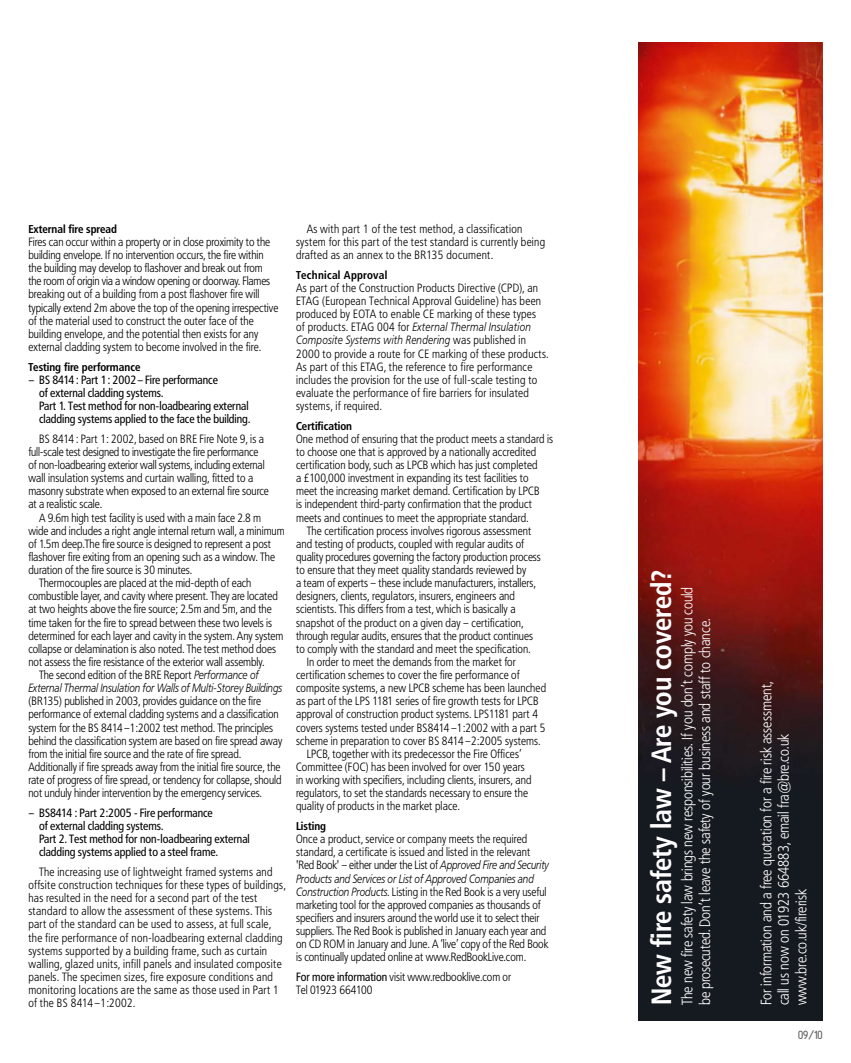
<style>
.page{position:relative;width:851px;height:1063px;background:#fff}
.page>*{position:absolute;margin:0;border:0;box-sizing:border-box;transform-origin:0 0}
.t1{font:700 27.5px "Frutiger Condensed BQ";color:#fff}
.t2{font:300 15px/17.5px "Frutiger Condensed BQ";color:#fff}
.t3{font:12.5px "Isonorm MN";color:#58585a}
.t4{font:300 11.88px/13.1px "Frutiger Condensed BQ";letter-spacing:.01em;color:#000}
.t5{font:11.88px/13.1px "Frutiger Condensed BQ";color:#000}
.t6{font:italic 300 11.88px "Frutiger BQ";color:#000;scale:.85 1}
.t7{font:italic 300 11.88px/13.1px "Frutiger BQ";letter-spacing:.025em;color:#000;scale:.85 1}
.t8{font:700 11.25px "Frutiger Condensed BQ";color:#000}
.t9{font:700 11.25px "Frutiger Condensed BQ";letter-spacing:.025em;color:#000}
.s1{font-family:"Frutiger BQ";font-style:italic}
.s2{font-family:"Frutiger Condensed BQ";font-style:normal}
.s3{font-weight:400}
</style>
<div class="page">
<img style="left:638px;top:43px;width:184px;height:977px">
<p class="t8" style="left:28px;top:222px;width:90px">External fire spread</p>
<p class="t4" style="left:28px;top:235px;width:251px">Fires can occur within a property or in close proximity to the building envelope. If no intervention occurs, the fire within the building may develop to flashover and break out from the room of origin via a window opening or doorway. Flames breaking out of a building from a post flashover fire will typically extend 2m above the top of the opening irrespective of the material used to construct the outer face of the building envelope, and the potential then exists for any external cladding system to become involved in the fire.</p>
<p class="t8" style="left:28px;top:360px;width:114px">Testing fire performance</p>
<p class="t5" style="left:39px;top:373px;width:213px;text-indent:-11px">– BS 8414 : Part 1 : 2002 – Fire performance<br>of external cladding systems.<br>Part 1. Test method for non-loadbearing external cladding systems applied to the face the building.</p>
<p class="t4" style="left:28px;top:432px;width:242px;text-indent:11px">BS 8414 : Part 1: 2002, based on BRE Fire Note 9, is a full-scale test designed to investigate the fire performance of non-loadbearing exterior wall systems, including external wall insulation systems and curtain walling, fitted to a masonry substrate when exposed to an external fire source at a realistic scale.</p>
<p class="t4" style="left:39px;top:511px;width:223px">A 9.6m high test facility is used with a main face 2.8 m</p>
<p class="t4" style="left:28px;top:524px;width:258px">wide and includes a right angle internal return wall, a minimum</p>
<p class="t4" style="left:28px;top:537px;width:244px">of 1.5m deep.The fire source is designed to represent a post</p>
<p class="t4" style="left:28px;top:550px;width:248px">flashover fire exiting from an opening such as a window. The</p>
<p class="t4" style="left:28px;top:564px;width:165px">duration of the fire source is 30 minutes.</p>
<p class="t4" style="left:39px;top:577px;width:214px">Thermocouples are placed at the mid-depth of each</p>
<p class="t4" style="left:28px;top:590px;width:251px">combustible layer, and cavity where present. They are located</p>
<p class="t4" style="left:28px;top:603px;width:245px">at two heights above the fire source; 2.5m and 5m, and the</p>
<p class="t4" style="left:28px;top:616px;width:245px">time taken for the fire to spread between these two levels is</p>
<p class="t4" style="left:28px;top:629px;width:256px">determined for each layer and cavity in the system. Any system</p>
<p class="t4" style="left:28px;top:642px;width:249px">collapse or delamination is also noted. The test method does</p>
<p class="t4" style="left:28px;top:655px;width:238px">not assess the fire resistance of the exterior wall assembly.</p>
<p class="t4" style="left:39px;top:669px;width:221px">The second edition of the BRE Report <span class="s1">Performance of</span></p>
<p class="t6" style="left:28px;top:681px;width:300px">External Thermal Insulation for Walls of Multi-Storey Buildings</p>
<p class="t4" style="left:28px;top:695px;width:255px">(BR135) published in 2003, provides guidance on the fire performance of external cladding systems and a classification system for the BS 8414 –1:2002 test method. The principles behind the classification system are based on fire spread away from the initial fire source and the rate of fire spread.<br>Additionally if fire spreads away from the initial fire source, the rate of progress of fire spread, or tendency for collapse, should not unduly hinder intervention by the emergency services.</p>
<p class="t5" style="left:39px;top:806px;width:212px;text-indent:-11px">– BS8414 : Part 2:2005 - Fire performance<br>of external cladding systems.<br>Part 2. Test method for non-loadbearing external cladding systems applied to a steel frame.</p>
<p class="t4" style="left:28px;top:865px;width:259px;text-indent:11px">The increasing use of lightweight framed systems and offsite construction techniques for these types of buildings, has resulted in the need for a second part of the test standard to allow the assessment of these systems. This part of the standard can be used to assess, at full scale, the fire performance of non-loadbearing external cladding systems supported by a building frame, such as curtain walling, glazed units, infill panels and insulated composite panels. The specimen sizes, fire exposure conditions and monitoring locations are the same as those used in Part 1 of the BS 8414–1:2002.</p>
<p class="t4" style="left:296px;top:222px;width:250px;text-indent:11px">As with part 1 of the test method, a classification system for this part of the test standard is currently being drafted as an annex to the BR135 document.</p>
<p class="t9" style="left:296px;top:268px;width:93px">Technical Approval</p>
<p class="t4" style="left:296px;top:281px;width:246px">As part of the Construction Products Directive (CPD), an<br>ETAG (European Technical Approval Guideline) has been produced by EOTA to enable CE marking of these types</p>
<p class="t7" style="left:296px;top:321px;width:278px"><span class="s2">of products. ETAG 004 for</span> External Thermal Insulation<br>Composite Systems with Rendering <span class="s2">was published in</span></p>
<p class="t4" style="left:296px;top:347px;width:254px">2000 to provide a route for CE marking of these products.<br>As part of this ETAG, the reference to fire performance includes the provision for the use of full-scale testing to evaluate the performance of fire barriers for insulated systems, if required.</p>
<p class="t8" style="left:296px;top:419px;width:58px">Certification</p>
<p class="t4" style="left:296px;top:432px;width:258px">One method of ensuring that the product meets a standard is</p>
<p class="t4" style="left:296px;top:445px;width:242px">to choose one that is approved by a nationally accredited</p>
<p class="t4" style="left:296px;top:459px;width:243px">certification body, such as LPCB which has just completed</p>
<p class="t4" style="left:296px;top:472px;width:234px">a £100,000 investment in expanding its test facilities to</p>
<p class="t4" style="left:296px;top:485px;width:245px">meet the increasing market demand. Certification by LPCB</p>
<p class="t4" style="left:296px;top:498px;width:237px">is independent third-party confirmation that the product</p>
<p class="t4" style="left:296px;top:511px;width:234px">meets and continues to meet the appropriate standard.</p>
<p class="t4" style="left:306px;top:524px;width:226px">The certification process involves rigorous assessment</p>
<p class="t4" style="left:296px;top:537px;width:229px">and testing of products, coupled with regular audits of</p>
<p class="t4" style="left:296px;top:550px;width:246px">quality procedures governing the factory production process</p>
<p class="t4" style="left:296px;top:564px;width:232px">to ensure that they meet quality standards reviewed by</p>
<p class="t4" style="left:296px;top:577px;width:241px">a team of experts – these include manufacturers, installers,</p>
<p class="t4" style="left:296px;top:590px;width:220px">designers, clients, regulators, insurers, engineers and</p>
<p class="t4" style="left:296px;top:603px;width:221px">scientists. This differs from a test, which is basically a</p>
<p class="t4" style="left:296px;top:616px;width:229px">snapshot of the product on a given day – certification,</p>
<p class="t4" style="left:296px;top:629px;width:238px">through regular audits, ensures that the product continues</p>
<p class="t4" style="left:296px;top:642px;width:236px">to comply with the standard and meet the specification.</p>
<p class="t4" style="left:306px;top:655px;width:210px">In order to meet the demands from the market for</p>
<p class="t4" style="left:296px;top:669px;width:225px">certification schemes to cover the fire performance of</p>
<p class="t4" style="left:296px;top:682px;width:251px">composite systems, a new LPCB scheme has been launched</p>
<p class="t4" style="left:296px;top:695px;width:244px">as part of the LPS 1181 series of fire growth tests for LPCB</p>
<p class="t4" style="left:296px;top:708px;width:243px">approval of construction product systems. LPS1181 part 4</p>
<p class="t4" style="left:296px;top:721px;width:251px">covers systems tested under BS8414 –1:2002 with a part 5</p>
<p class="t4" style="left:296px;top:734px;width:246px">scheme in preparation to cover BS 8414 –2:2005 systems.</p>
<p class="t4" style="left:306px;top:747px;width:216px">LPCB, together with its predecessor the Fire Offices’</p>
<p class="t4" style="left:296px;top:760px;width:230px">Committee (FOC) has been involved for over 150 years</p>
<p class="t4" style="left:296px;top:774px;width:237px">in working with specifiers, including clients, insurers, and</p>
<p class="t4" style="left:296px;top:787px;width:233px">regulators, to set the standards necessary to ensure the</p>
<p class="t4" style="left:296px;top:800px;width:165px">quality of products in the market place.</p>
<p class="t8" style="left:296px;top:819px;width:31px">Listing</p>
<p class="t4" style="left:296px;top:833px;width:254px">Once a product, service or company meets the required standard, a certificate is issued and listed in the relevant 'Red Book' – either under the List of <span class="s1">Approved Fire and Security</span></p>
<p class="t6" style="left:296px;top:872px;width:281px">Products and Services or List of Approved Companies and</p>
<p class="t4" style="left:296px;top:885px;width:254px"><span class="s1">Construction Products</span>. Listing in the Red Book is a very useful marketing tool for the approved companies as thousands of specifiers and insurers around the world use it to select their suppliers. The Red Book is published in January each year and on CD ROM in January and June. A ‘live’ copy of the Red Book is continually updated online at www.RedBookLive.com.</p>
<p class="t4" style="left:296px;top:970px;width:216px"><span class="s3">For more information</span> visit www.redbooklive.com or<br>Tel 01923 664100</p>
<h1 class="t1" style="left:644px;top:1005px;width:436px;rotate:-90deg">New fire safety law – Are you covered?</h1>
<p class="t2" style="left:678px;top:1005px;width:420px;rotate:-90deg">The new fire safety law brings new responsibilities. If you don’t comply you could be prosecuted. Don’t leave the safety of your business and staff to chance.</p>
<p class="t2" style="left:757px;top:1005px;width:325px;rotate:-90deg">For information and a free quotation for a fire risk assessment, call us now on 01923 664883, email fra@bre.co.uk www.bre.co.uk/firerisk</p>
<p class="t3" style="left:798px;top:1028px;width:26px">09/10</p>
</div>
